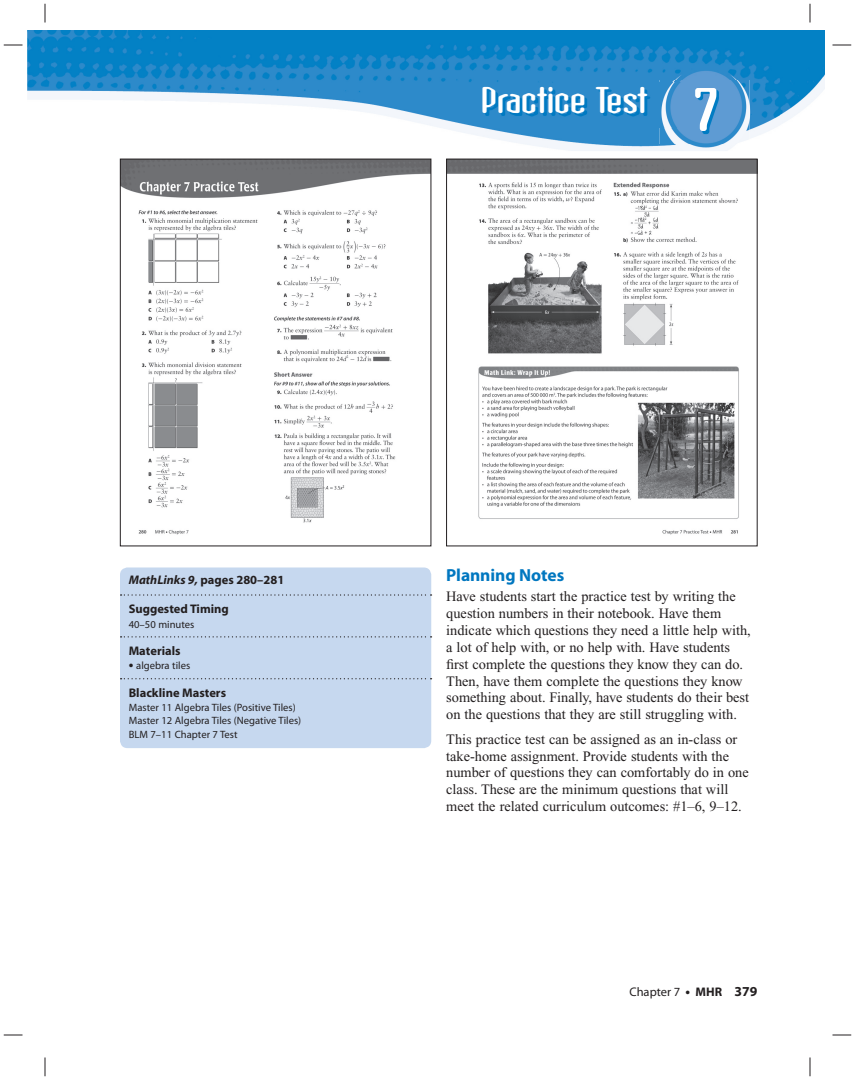
<style>
.page{position:relative;width:855px;height:1080px;background:#fff}
.page>*{position:absolute;margin:0;border:0;box-sizing:border-box;transform-origin:0 0}
.t1{font:700 42.5px "Atomic Sans ICG";letter-spacing:-.015em;color:#fff}
.t2{font:700 17.5px "Myriad Pro";letter-spacing:-.005em;color:#0077c0}
.t3{font:14.38px/16.9px "Times New Roman";color:#231f20}
.t4{font:700 12.5px "Myriad Pro";color:#231f20}
.t5{font:12.5px "Myriad Pro";color:#231f20}
.t6{font:10.62px/13.1px "Myriad Pro";color:#231f20}
.s1{font-size:70px}
.s2{font-style:italic}
.s3{font-weight:700;font-size:13.75px}
.s4{font-weight:700}
</style>
<div class="page">
<img style="left:27px;top:30px;width:798px;height:121px">
<img style="left:436px;top:82px;width:224px;height:45px">
<img style="left:660px;top:80px;width:90px;height:64px">
<img style="left:122px;top:161px;width:307px;height:374px">
<div style="left:120px;top:159px;width:311px;height:387px;border:1px solid #231f20"></div>
<img style="left:448px;top:161px;width:308px;height:374px">
<div style="left:446px;top:159px;width:312px;height:387px;border:1px solid #231f20"></div>
<div style="left:120px;top:568px;width:311px;height:180px;background:#c6d8ef;border-radius:8px"></div>
<svg style="left:121px;top:594px;width:311px;height:2px"></svg>
<svg style="left:121px;top:636px;width:311px;height:2px"></svg>
<svg style="left:121px;top:678px;width:311px;height:1px"></svg>
<svg style="left:4px;top:44px;width:18px;height:2px"></svg>
<svg style="left:832px;top:44px;width:19px;height:2px"></svg>
<svg style="left:4px;top:1034px;width:18px;height:2px"></svg>
<svg style="left:832px;top:1034px;width:19px;height:2px"></svg>
<svg style="left:44px;top:4px;width:2px;height:18px"></svg>
<svg style="left:44px;top:1058px;width:2px;height:18px"></svg>
<svg style="left:809px;top:4px;width:2px;height:18px"></svg>
<svg style="left:809px;top:1058px;width:2px;height:18px"></svg>
<h1 class="t1" style="left:481px;top:86px;width:239px">Practice Test <span class="s1">7</span></h1>
<p class="t4" style="left:129px;top:575px;width:157px"><span class="s2">MathLinks 9,</span> pages 280–281</p>
<p class="t4" style="left:129px;top:604px;width:102px">Suggested Timing</p>
<p class="t6" style="left:129px;top:618px;width:67px">40–50 minutes</p>
<p class="t4" style="left:129px;top:646px;width:53px">Materials</p>
<p class="t6" style="left:129px;top:660px;width:63px"><span class="s3">•</span> algebra tiles</p>
<p class="t4" style="left:129px;top:688px;width:99px">Blackline Masters</p>
<p class="t6" style="left:129px;top:702px;width:174px">Master 11 Algebra Tiles (Positive Tiles)<br>Master 12 Algebra Tiles (Negative Tiles)<br>BLM 7–11 Chapter 7 Test</p>
<p class="t2" style="left:446px;top:568px;width:120px">Planning Notes</p>
<p class="t3" style="left:446px;top:589px;width:306px">Have students start the practice test by writing the question numbers in their notebook. Have them indicate which questions they need a little help with, a lot of help with, or no help with. Have students first complete the questions they know they can do.<br>Then, have them complete the questions they know something about. Finally, have students do their best on the questions that they are still struggling with.</p>
<p class="t3" style="left:446px;top:732px;width:304px">This practice test can be assigned as an in-class or take-home assignment. Provide students with the number of questions they can comfortably do in one class. These are the minimum questions that will meet the related curriculum outcomes: #1–6, 9–12.</p>
<p class="t5" style="left:629px;top:987px;width:130px">Chapter 7 <span class="s3">•</span> <span class="s4">MHR</span> <span class="s3">379</span></p>
</div>
